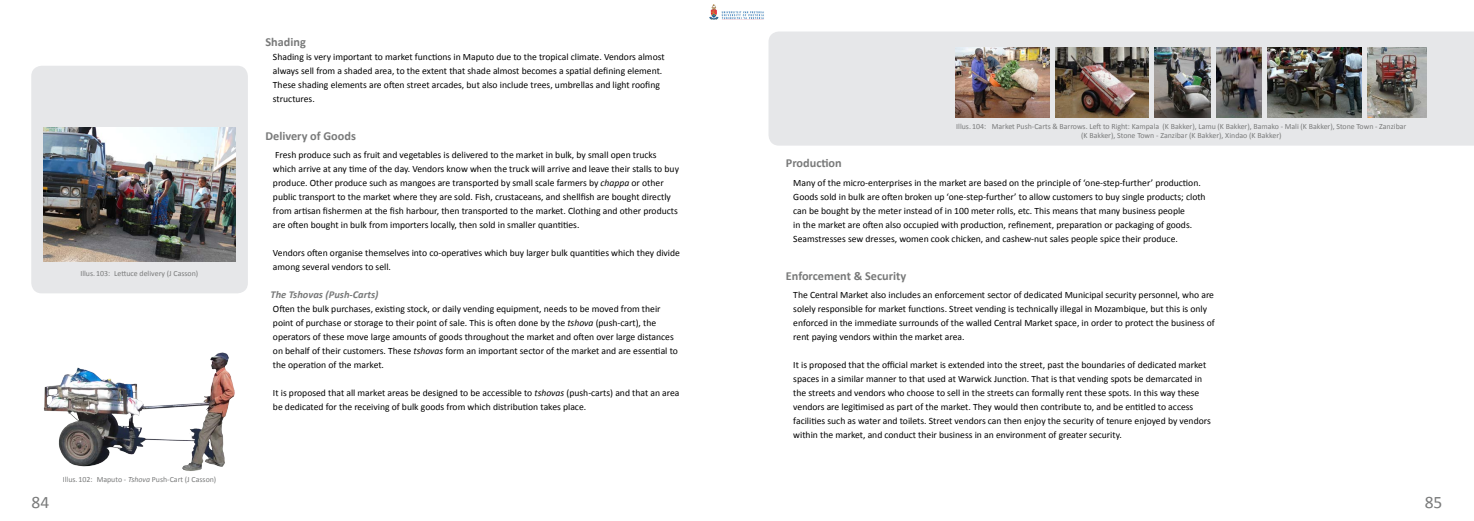
<style>
.page{position:relative;width:1474px;height:521px;background:#fff}
.page>*{position:absolute;margin:0;border:0;box-sizing:border-box;transform-origin:0 0}
.t1{font:17.5px "Calibri";color:#797a7a}
.Heading_3{font:700 12.25px "Calibri";color:#797a7a}
.Heading_4{font:italic 700 10.5px "Calibri";color:#797a7a}
.t2{font:9.62px/14px "Calibri";color:#000}
.illustration_text_st{font:7.88px/9.6px "Calibri";color:#797a7a;text-align:center}
.s1{font-style:italic}
</style>
<div class="page">
<img style="left:43px;top:352px;width:192px;height:119px">
<div style="left:31px;top:66px;width:217px;height:227px;background:#e6e7e9;border-radius:11px"></div>
<img style="left:43px;top:128px;width:192px;height:134px">
<div style="left:768px;top:32px;width:705px;height:114px;background:#e6e7e9"></div>
<img style="left:956px;top:48px;width:93px;height:69px">
<img style="left:1154px;top:48px;width:56px;height:69px">
<img style="left:1267px;top:48px;width:93px;height:69px">
<img style="left:1055px;top:48px;width:93px;height:69px">
<img style="left:1216px;top:48px;width:45px;height:69px">
<img style="left:1367px;top:48px;width:59px;height:69px">
<img style="left:709px;top:4px;width:55px;height:15px">
<p class="illustration_text_st" style="left:80px;top:268px;width:119px">Illus. 103: Lettuce delivery (J Casson)</p>
<p class="illustration_text_st" style="left:63px;top:474px;width:155px">Illus. 102: Maputo - <span class="s1">Tshova</span> Push-Cart (J Casson)</p>
<p class="Heading_3" style="left:265px;top:34px;width:42px">Shading</p>
<p class="t2" style="left:273px;top:49px;width:393px">Shading is very important to market functions in Maputo due to the tropical climate. Vendors almost always sell from a shaded area, to the extent that shade almost becomes a spatial defining element.<br>These shading elements are often street arcades, but also include trees, umbrellas and light roofing structures.</p>
<p class="Heading_3" style="left:265px;top:128px;width:92px">Delivery of Goods</p>
<p class="t2" style="left:273px;top:147px;width:407px">Fresh produce such as fruit and vegetables is delivered to the market in bulk, by small open trucks which arrive at any time of the day. Vendors know when the truck will arrive and leave their stalls to buy produce. Other produce such as mangoes are transported by small scale farmers by <span class="s1">chappa</span> or other public transport to the market where they are sold. Fish, crustaceans, and shellfish are bought directly from artisan fishermen at the fish harbour, then transported to the market. Clothing and other products are often bought in bulk from importers locally, then sold in smaller quantities.</p>
<p class="t2" style="left:273px;top:245px;width:408px">Vendors often organise themselves into co-operatives which buy larger bulk quantities which they divide among several vendors to sell.</p>
<p class="Heading_4" style="left:270px;top:288px;width:110px">The Tshovas (Push-Carts)</p>
<p class="t2" style="left:273px;top:301px;width:406px">Often the bulk purchases, existing stock, or daily vending equipment, needs to be moved from their point of purchase or storage to their point of sale. This is often done by the <span class="s1">tshova</span> (push-cart), the operators of these move large amounts of goods throughout the market and often over large distances on behalf of their customers. These <span class="s1">tshovas</span> form an important sector of the market and are essential to the operation of the market.</p>
<p class="t2" style="left:273px;top:385px;width:408px">It is proposed that all market areas be designed to be accessible to <span class="s1">tshovas</span> (push-carts) and that an area be dedicated for the receiving of bulk goods from which distribution takes place.</p>
<p class="illustration_text_st" style="left:956px;top:121px;width:451px">Illus. 104: Market Push-Carts &amp; Barrows. Left to Right: Kampala (K Bakker), Lamu (K Bakker), Bamako - Mali (K Bakker), Stone Town - Zanzibar (K Bakker), Stone Town - Zanzibar (K Bakker), Xindao (K Bakker)</p>
<p class="Heading_3" style="left:786px;top:156px;width:57px">Production</p>
<p class="t2" style="left:793px;top:175px;width:414px">Many of the micro-enterprises in the market are based on the principle of ‘one-step-further’ production.<br>Goods sold in bulk are often broken up ‘one-step-further’ to allow customers to buy single products; cloth can be bought by the meter instead of in 100 meter rolls, etc. This means that many business people<br>in the market are often also occupied with production, refinement, preparation or packaging of goods.<br>Seamstresses sew dresses, women cook chicken, and cashew-nut sales people spice their produce.</p>
<p class="Heading_3" style="left:786px;top:268px;width:122px">Enforcement &amp; Security</p>
<p class="t2" style="left:793px;top:287px;width:423px">The Central Market also includes an enforcement sector of dedicated Municipal security personnel, who are solely responsible for market functions. Street vending is technically illegal in Mozambique, but this is only enforced in the immediate surrounds of the walled Central Market space, in order to protect the business of rent paying vendors within the market area.</p>
<p class="t2" style="left:793px;top:357px;width:419px">It is proposed that the official market is extended into the street, past the boundaries of dedicated market spaces in a similar manner to that used at Warwick Junction. That is that vending spots be demarcated in the streets and vendors who choose to sell in the streets can formally rent these spots. In this way these vendors are legitimised as part of the market. They would then contribute to, and be entitled to access facilities such as water and toilets. Street vendors can then enjoy the security of tenure enjoyed by vendors within the market, and conduct their business in an environment of greater security.</p>
<h1 class="t1" style="left:32px;top:491px;width:19px">84</h1>
<h1 class="t1" style="left:1424px;top:491px;width:19px">85</h1>
</div>
